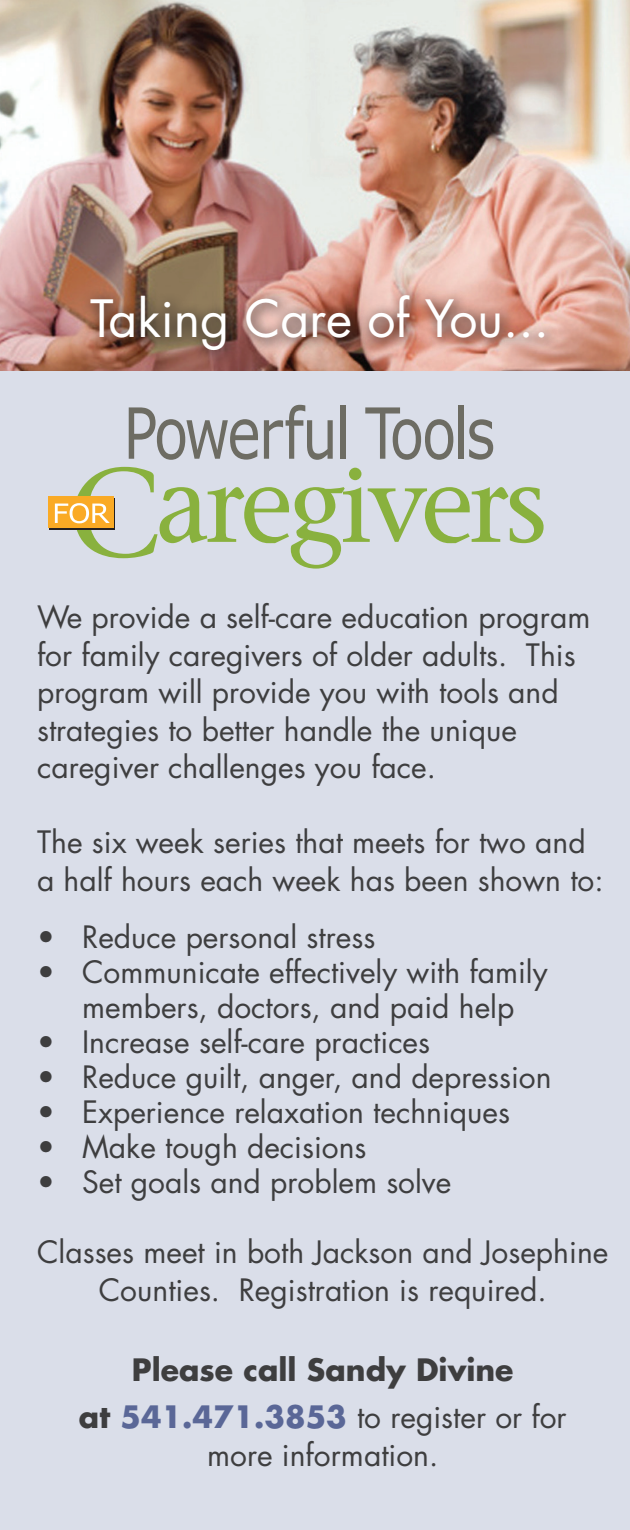
<style>
.page{position:relative;width:630px;height:1530px;background:#fff}
.page>*{position:absolute;margin:0;border:0;box-sizing:border-box;transform-origin:0 0}
.t1{font:50px "Futura Std";color:#fff}
.t2{font:30px/37.5px "Futura Std";color:#3e3e3f}
.t3{font:700 30px/47.5px "Futura Std";color:#3e3e3f;text-align:center}
.s1{color:#5a6797}
.s2{font-weight:400}
</style>
<div class="page">
<img style="left:0;top:0;width:630px;height:372px">
<div style="left:0;top:372px;width:630px;height:1158px;background:#dadee9"></div>
<div style="left:80px;top:285px;width:480px;height:82px;background:#231f20;opacity:.75"></div>
<svg style="left:129px;top:407px;width:129px;height:53px"></svg>
<svg style="left:264px;top:405px;width:69px;height:55px"></svg>
<div style="left:340px;top:405px;width:5px;height:54px;background:#6d6c63"></div>
<svg style="left:365px;top:407px;width:88px;height:53px"></svg>
<div style="left:459px;top:405px;width:5px;height:54px;background:#6d6c63"></div>
<svg style="left:469px;top:419px;width:24px;height:41px"></svg>
<div style="left:48px;top:497px;width:65px;height:31px;background:#faaa25"></div>
<svg style="left:55px;top:467px;width:489px;height:102px"></svg>
<h1 class="t1" style="left:90px;top:287px;width:461px">Taking Care of You...</h1>
<p class="t2" style="left:37px;top:599px;width:555px">We provide a self-care education program for family caregivers of older adults. This program will provide you with tools and strategies to better handle the unique caregiver challenges you face.</p>
<p class="t2" style="left:37px;top:824px;width:568px">The six week series that meets for two and a half hours each week has been shown to:</p>
<p class="t2" style="left:37px;top:919px;width:340px">• Reduce personal stress</p>
<p class="t2" style="left:37px;top:955px;width:512px;line-height:35px;text-align:center">• Communicate effectively with family members, doctors, and paid help</p>
<p class="t2" style="left:37px;top:1024px;width:395px">• Increase self-care practices</p>
<p class="t2" style="left:37px;top:1059px;width:516px">• Reduce guilt, anger, and depression</p>
<p class="t2" style="left:37px;top:1094px;width:475px">• Experience relaxation techniques</p>
<p class="t2" style="left:37px;top:1129px;width:331px">• Make tough decisions</p>
<p class="t2" style="left:37px;top:1164px;width:416px">• Set goals and problem solve</p>
<p class="t2" style="left:37px;top:1234px;width:573px;text-align:center">Classes meet in both Jackson and Josephine<br>Counties. Registration is required.</p>
<p class="t3" style="left:79px;top:1345px;width:489px">Please call Sandy Divine<br>at <span class="s1">541.471.3853</span> <span class="s2">to register or for</span></p>
<p class="t2" style="left:207px;top:1436px;width:233px">more information.</p>
</div>
